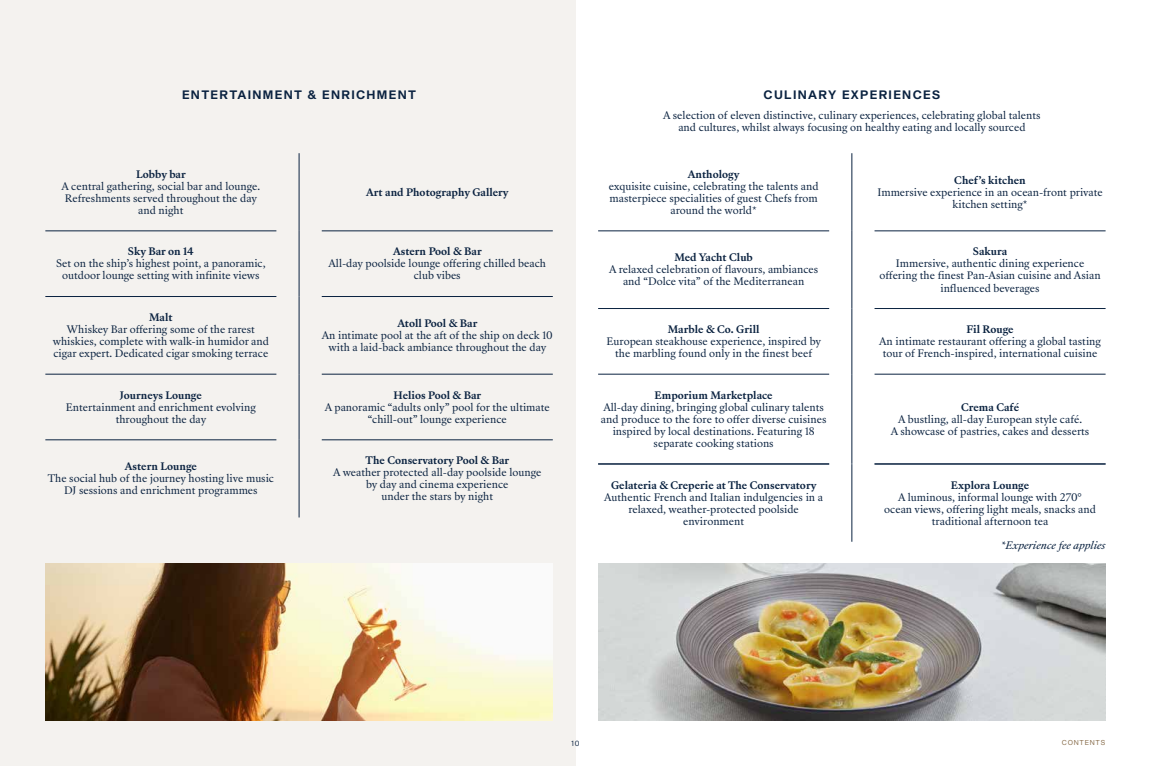
<style>
.page{position:relative;width:1151px;height:766px;background:#fff}
.page>*{position:absolute;margin:0;border:0;box-sizing:border-box;transform-origin:0 0}
.t1{font:300 12px "Shapiro 65";letter-spacing:.11em;color:#0a2240}
.t2{font:10px/12px "Sang Bleu Republic";color:#0a2240;text-align:center}
.t3{font:700 10px "Sang Bleu Republic";color:#0a2240}
.t4{font:italic 10px "Sang Bleu Republic";color:#0a2240}
.t5{font:7.5px "Shapiro 35 Feather";color:#0a2240}
.t6{font:7px "Shapiro 35 Feather";letter-spacing:.11em;color:#886d4b}
</style>
<div class="page">
<div style="left:0;top:0;width:575px;height:765px;background:#f4f2ef"></div>
<img style="left:45px;top:563px;width:508px;height:157px">
<img style="left:598px;top:563px;width:507px;height:157px">
<hr style="left:299px;top:153px;width:1px;height:78px;background:#0a2240">
<hr style="left:299px;top:231px;width:1px;height:65px;background:#0a2240">
<hr style="left:299px;top:296px;width:1px;height:78px;background:#0a2240">
<hr style="left:299px;top:374px;width:1px;height:65px;background:#0a2240">
<hr style="left:299px;top:439px;width:1px;height:78px;background:#0a2240">
<hr style="left:45px;top:230px;width:231px;height:1px;background:#0a2240">
<hr style="left:45px;top:296px;width:231px;height:1px;background:#0a2240">
<hr style="left:45px;top:374px;width:231px;height:1px;background:#0a2240">
<hr style="left:45px;top:439px;width:231px;height:1px;background:#0a2240">
<hr style="left:322px;top:230px;width:231px;height:1px;background:#0a2240">
<hr style="left:322px;top:296px;width:231px;height:1px;background:#0a2240">
<hr style="left:322px;top:374px;width:231px;height:1px;background:#0a2240">
<hr style="left:322px;top:439px;width:231px;height:1px;background:#0a2240">
<hr style="left:852px;top:153px;width:1px;height:78px;background:#0a2240">
<hr style="left:852px;top:231px;width:1px;height:77px;background:#0a2240">
<hr style="left:852px;top:308px;width:1px;height:66px;background:#0a2240">
<hr style="left:852px;top:374px;width:1px;height:89px;background:#0a2240">
<hr style="left:598px;top:230px;width:231px;height:1px;background:#0a2240">
<hr style="left:598px;top:308px;width:231px;height:1px;background:#0a2240">
<hr style="left:598px;top:374px;width:231px;height:1px;background:#0a2240">
<hr style="left:598px;top:463px;width:231px;height:1px;background:#0a2240">
<hr style="left:874px;top:230px;width:231px;height:1px;background:#0a2240">
<hr style="left:874px;top:308px;width:231px;height:1px;background:#0a2240">
<hr style="left:874px;top:374px;width:231px;height:1px;background:#0a2240">
<hr style="left:874px;top:463px;width:231px;height:1px;background:#0a2240">
<hr style="left:852px;top:464px;width:1px;height:77px;background:#0a2240">
<hr style="left:598px;top:464px;width:231px;height:1px;background:#0a2240">
<hr style="left:874px;top:464px;width:231px;height:1px;background:#0a2240">
<p class="t1" style="left:182px;top:86px;width:236px">ENTERTAINMENT &amp; ENRICHMENT</p>
<p class="t1" style="left:764px;top:86px;width:178px">CULINARY EXPERIENCES</p>
<p class="t2" style="left:663px;top:110px;width:379px">A selection of eleven distinctive, culinary experiences, celebrating global talents and cultures, whilst always focusing on healthy eating and locally sourced</p>
<p class="t3" style="left:136px;top:167px;width:51px">Lobby bar</p>
<p class="t2" style="left:62px;top:180px;width:200px">A central gathering, social bar and lounge.<br>Refreshments served throughout the day and night</p>
<p class="t3" style="left:366px;top:185px;width:144px">Art and Photography Gallery</p>
<p class="t3" style="left:128px;top:244px;width:67px">Sky Bar on 14</p>
<p class="t2" style="left:56px;top:258px;width:211px">Set on the ship’s highest point, a panoramic, outdoor lounge setting with infinite views</p>
<p class="t3" style="left:688px;top:167px;width:53px">Anthology</p>
<p class="t2" style="left:609px;top:180px;width:211px">exquisite cuisine, celebrating the talents and masterpiece specialities of guest Chefs from around the world*</p>
<p class="t3" style="left:954px;top:173px;width:73px">Chef’s kitchen</p>
<p class="t2" style="left:877px;top:186px;width:227px">Immersive experience in an ocean-front private kitchen setting*</p>
<p class="t3" style="left:393px;top:244px;width:90px">Astern Pool &amp; Bar</p>
<p class="t2" style="left:328px;top:258px;width:219px">All-day poolside lounge offering chilled beach club vibes</p>
<p class="t3" style="left:973px;top:244px;width:36px">Sakura</p>
<p class="t2" style="left:879px;top:258px;width:223px">Immersive, authentic dining experience offering the finest Pan-Asian cuisine and Asian influenced beverages</p>
<p class="t3" style="left:674px;top:250px;width:80px">Med Yacht Club</p>
<p class="t2" style="left:609px;top:264px;width:211px">A relaxed celebration of flavours, ambiances and “Dolce vita” of the Mediterranean</p>
<p class="t3" style="left:149px;top:310px;width:25px">Malt</p>
<p class="t2" style="left:53px;top:323px;width:218px">Whiskey Bar offering some of the rarest whiskies, complete with walk-in humidor and cigar expert. Dedicated cigar smoking terrace</p>
<p class="t3" style="left:120px;top:388px;width:83px">Journeys Lounge</p>
<p class="t2" style="left:66px;top:401px;width:192px">Entertainment and enrichment evolving throughout the day</p>
<p class="t3" style="left:125px;top:459px;width:74px">Astern Lounge</p>
<p class="t2" style="left:48px;top:473px;width:228px">The social hub of the journey hosting live music<br>DJ sessions and enrichment programmes</p>
<p class="t3" style="left:397px;top:316px;width:82px">Atoll Pool &amp; Bar</p>
<p class="t2" style="left:322px;top:329px;width:232px">An intimate pool at the aft of the ship on deck 10 with a laid-back ambiance throughout the day</p>
<p class="t3" style="left:394px;top:388px;width:89px">Helios Pool &amp; Bar</p>
<p class="t2" style="left:325px;top:401px;width:226px">A panoramic “adults only” pool for the ultimate “chill-out” lounge experience</p>
<p class="t3" style="left:366px;top:453px;width:145px">The Conservatory Pool &amp; Bar</p>
<p class="t2" style="left:333px;top:467px;width:209px">A weather protected all-day poolside lounge by day and cinema experience<br>under the stars by night</p>
<p class="t3" style="left:668px;top:322px;width:93px">Marble &amp; Co. Grill</p>
<p class="t2" style="left:606px;top:335px;width:216px">European steakhouse experience, inspired by the marbling found only in the finest beef</p>
<p class="t3" style="left:966px;top:322px;width:49px">Fil Rouge</p>
<p class="t2" style="left:879px;top:335px;width:223px">An intimate restaurant offering a global tasting tour of French-inspired, international cuisine</p>
<p class="t3" style="left:655px;top:388px;width:120px">Emporium Marketplace</p>
<p class="t2" style="left:601px;top:401px;width:227px">All-day dining, bringing global culinary talents and produce to the fore to offer diverse cuisines inspired by local destinations. Featuring 18 separate cooking stations</p>
<p class="t3" style="left:961px;top:400px;width:60px">Crema Café</p>
<p class="t2" style="left:891px;top:413px;width:200px">A bustling, all-day European style café.<br>A showcase of pastries, cakes and desserts</p>
<p class="t3" style="left:611px;top:478px;width:207px">Gelateria &amp; Creperie at The Conservatory</p>
<p class="t2" style="left:604px;top:491px;width:220px">Authentic French and Italian indulgencies in a relaxed, weather-protected poolside environment</p>
<p class="t3" style="left:951px;top:478px;width:80px">Explora Lounge</p>
<p class="t2" style="left:884px;top:491px;width:213px">A luminous, informal lounge with 270° ocean views, offering light meals, snacks and traditional afternoon tea</p>
<p class="t4" style="left:1001px;top:538px;width:106px">*Experience fee applies</p>
<p class="t5" style="left:571px;top:737px;width:10px">10</p>
<p class="t6" style="left:1062px;top:737px;width:45px">CONTENTS</p>
</div>
